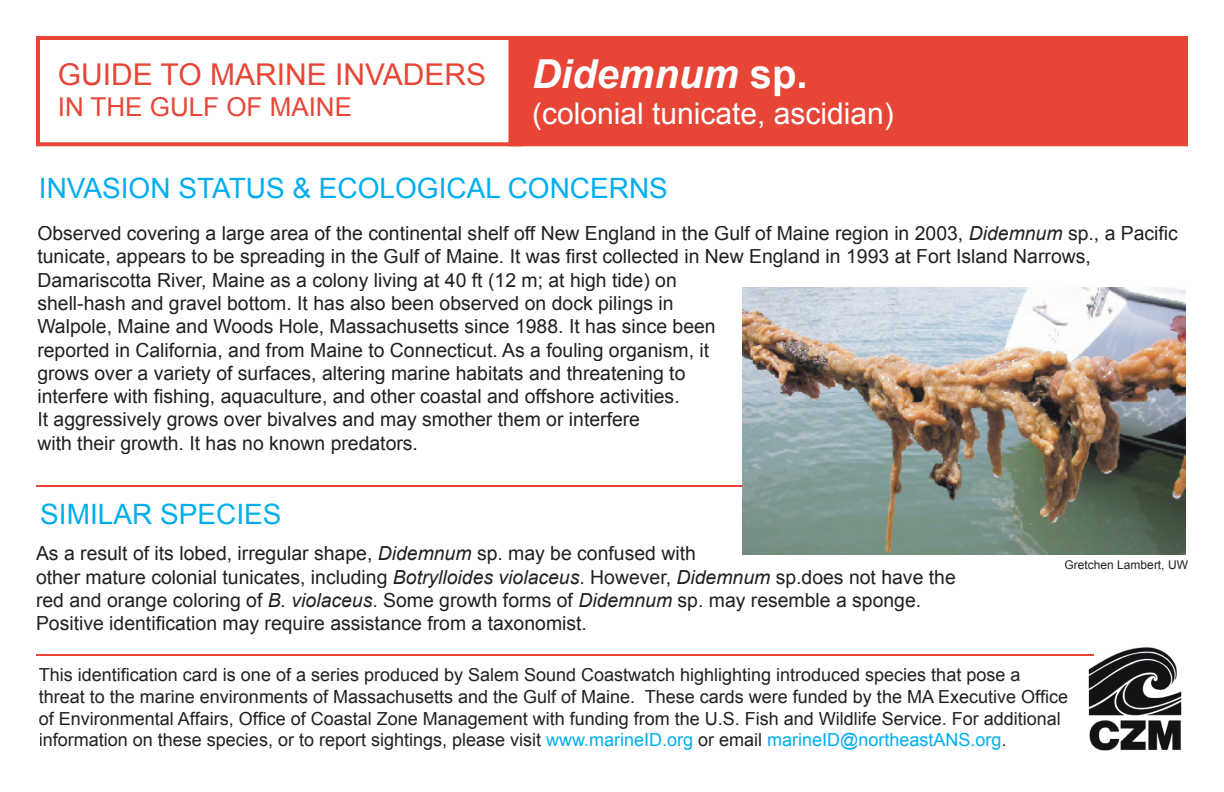
<style>
.page{position:relative;width:1224px;height:792px;background:#fff}
.page>*{position:absolute;margin:0;border:0;box-sizing:border-box;transform-origin:0 0}
.t1{font:italic 700 40px "Arial";color:#fff}
.t2{font:30px "Arial";color:#fff}
.t3{font:30px "Arial";color:#e74637}
.t4{font:28px "Arial";color:#00aeef}
.t5{font:26px "Arial";color:#e74637}
.t6{font:19.4px/23.2px "Arial";color:#231f20}
.t7{font:18px/21.6px "Arial";color:#231f20}
.t8{font:12px "Arial";color:#231f20}
.s1{font-style:normal}
.s2{font-style:italic}
.s3{color:#00aeef}
</style>
<div class="page">
<hr style="left:36px;top:485px;width:723px;height:2px;background:#e74637">
<div style="left:522px;top:36px;width:666px;height:110px;background:#e74637"></div>
<svg style="left:36px;top:36px;width:486px;height:110px"></svg>
<img style="left:742px;top:288px;width:444px;height:267px">
<img style="left:1088px;top:647px;width:94px;height:104px">
<hr style="left:36px;top:654px;width:1058px;height:2px;background:#e74637">
<h2 class="t3" style="left:58px;top:57px;width:430px">GUIDE TO MARINE INVADERS</h2>
<h3 class="t5" style="left:58px;top:92px;width:296px">IN THE GULF OF MAINE</h3>
<h1 class="t1" style="left:532px;top:51px;width:277px">Didemnum <span class="s1">sp.</span></h1>
<h2 class="t2" style="left:532px;top:96px;width:363px">(colonial tunicate, ascidian)</h2>
<h3 class="t4" style="left:39px;top:173px;width:631px">INVASION STATUS &amp; ECOLOGICAL CONCERNS</h3>
<p class="t6" style="left:37px;top:222px;width:1142px">Observed covering a large area of the continental shelf off New England in the Gulf of Maine region in 2003, <span class="s2">Didemnum</span> sp., a Pacific tunicate, appears to be spreading in the Gulf of Maine. It was first collected in New England in 1993 at Fort Island Narrows, Damariscotta River, Maine as a colony living at 40 ft (12 m; at high tide) on<br>shell-hash and gravel bottom. It has also been observed on dock pilings in<br>Walpole, Maine and Woods Hole, Massachusetts since 1988. It has since been<br>reported in California, and from Maine to Connecticut. As a fouling organism, it<br>grows over a variety of surfaces, altering marine habitats and threatening to<br>interfere with fishing, aquaculture, and other coastal and offshore activities.<br>It aggressively grows over bivalves and may smother them or interfere<br>with their growth. It has no known predators.</p>
<h3 class="t4" style="left:40px;top:499px;width:243px">SIMILAR SPECIES</h3>
<p class="t6" style="left:36px;top:542px;width:921px">As a result of its lobed, irregular shape, <span class="s2">Didemnum</span> sp. may be confused with<br>other mature colonial tunicates, including <span class="s2">Botrylloides violaceus</span>. However, <span class="s2">Didemnum</span> sp.does not have the red and orange coloring of <span class="s2">B. violaceus</span>. Some growth forms of <span class="s2">Didemnum</span> sp. may resemble a sponge.<br>Positive identification may require assistance from a taxonomist.</p>
<p class="t8" style="left:1065px;top:558px;width:125px">Gretchen Lambert, UW</p>
<p class="t7" style="left:39px;top:664px;width:1031px">This identification card is one of a series produced by Salem Sound Coastwatch highlighting introduced species that pose a threat to the marine environments of Massachusetts and the Gulf of Maine. These cards were funded by the MA Executive Office of Environmental Affairs, Office of Coastal Zone Management with funding from the U.S. Fish and Wildlife Service. For additional information on these species, or to report sightings, please visit <span class="s3">www.marineID.org</span> or email <span class="s3">marineID@northeastANS.org</span>.</p>
</div>
